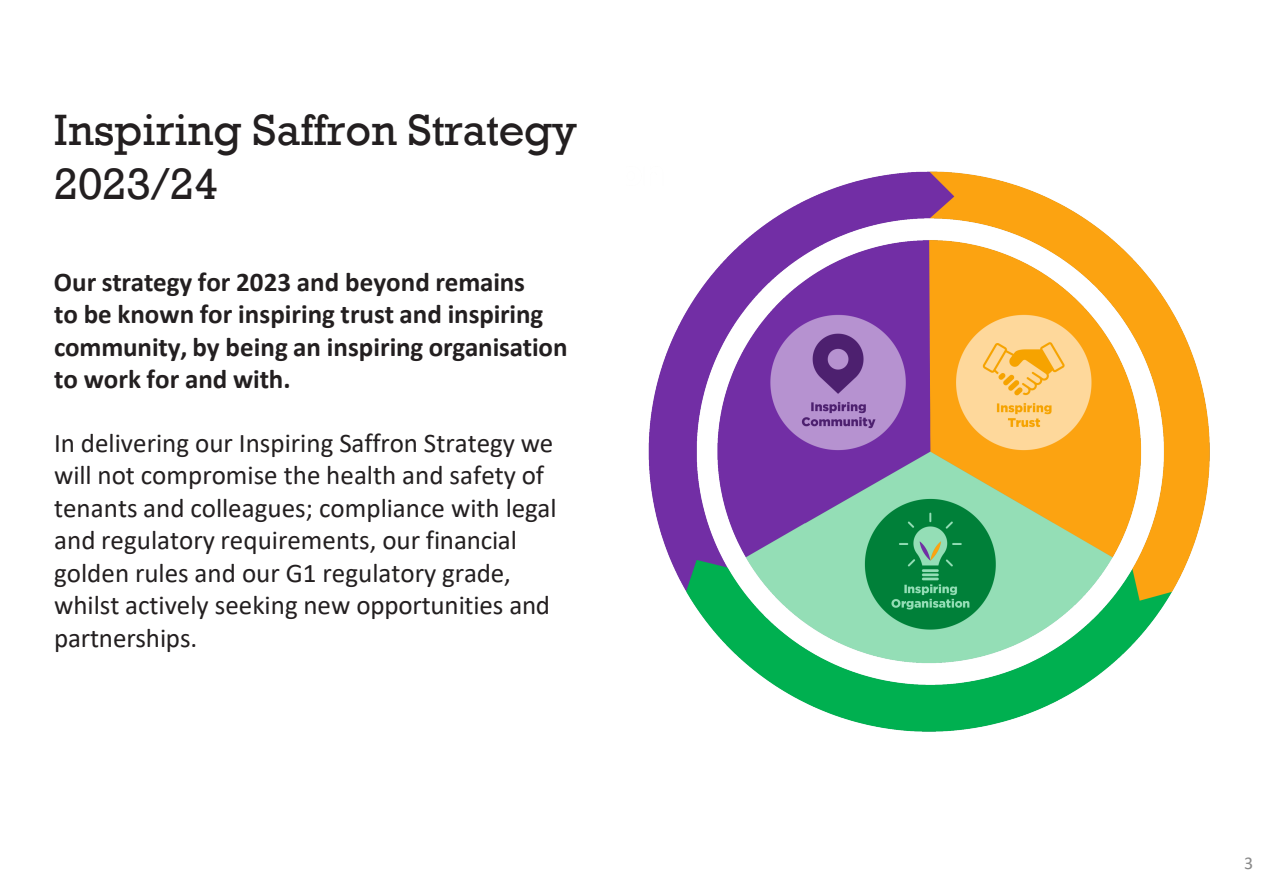
<style>
.page{position:relative;width:1264px;height:894px;background:#fff}
.page>*{position:absolute;margin:0;border:0;box-sizing:border-box;transform-origin:0 0}
.t1{font:45px/54px "Rockwell";color:#231f20}
.t2{font:27px/32.4px "Calibri";color:#231f20}
.t3{font:700 27px/32.4px "Calibri";color:#231f20}
.t4{font:18px "Calibri";color:#898989}
</style>
<div class="page">
<img style="left:648px;top:171px;width:560px;height:560px">
<h2 class="t1" style="left:54px;top:104px;width:524px">Inspiring Saffron Strategy<br>2023/24</h2>
<p class="t3" style="left:54px;top:265px;width:490px">Our strategy for 2023 and beyond remains to be known for inspiring trust and inspiring</p>
<p class="t3" style="left:54px;top:330px;width:515px">community, by being an inspiring organisation to work for and with.</p>
<p class="t2" style="left:54px;top:426px;width:504px">In delivering our Inspiring Saffron Strategy we will not compromise the health and safety of tenants and colleagues; compliance with legal and regulatory requirements, our financial golden rules and our G1 regulatory grade, whilst actively seeking new opportunities and partnerships.</p>
<p class="t4" style="left:1243px;top:850px;width:11px">3</p>
</div>
